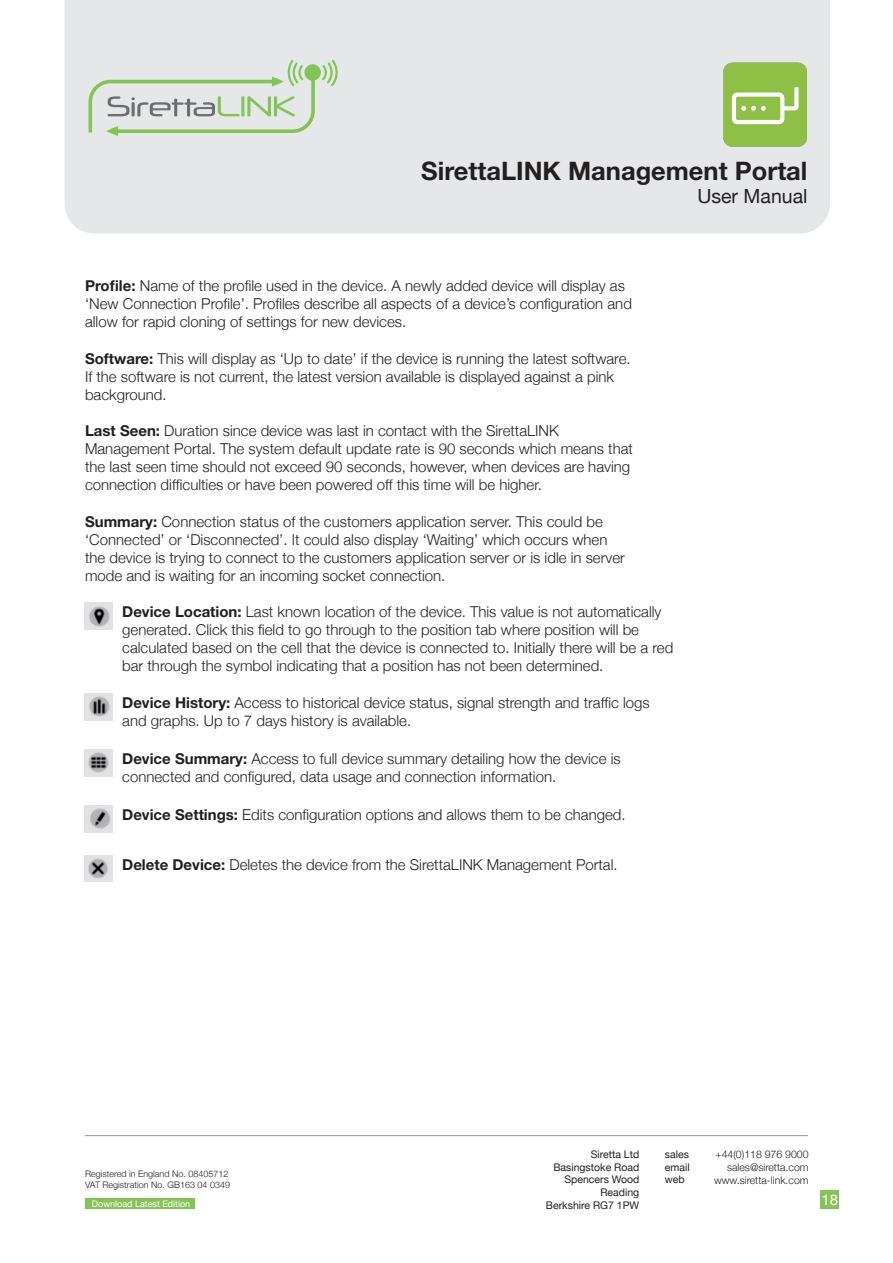
<style>
.page{position:relative;width:893px;height:1263px;background:#fff}
.page>*{position:absolute;margin:0;border:0;box-sizing:border-box;transform-origin:0 0}
.t1{font:700 25.5px "Helvetica Neue";color:#231f20}
.t2{font:19.5px "Helvetica Neue";color:#231f20}
.t3{font:300 15px/18px "Helvetica Neue";color:#231f20}
.t4{font:15px "Helvetica Neue";color:#fff}
.t5{font:10.5px/12.6px "Helvetica Neue";color:#231f20;text-align:right}
.t6{font:300 10.5px/12.6px "Helvetica Neue";color:#231f20;text-align:right}
.t7{font:300 9px/10.8px "Helvetica Neue";color:#231f20}
.t8{font:9px "Helvetica Neue";color:#fff}
.s1{font-weight:700}
</style>
<div class="page">
<div style="left:65px;top:0;width:765px;height:234px;background:#e6e7e9"></div>
<hr style="left:85px;top:1135px;width:723px;height:1px;background:#939598">
<div style="left:820px;top:1190px;width:19px;height:19px;background:#83c555"></div>
<img style="left:720px;top:60px;width:90px;height:88px">
<div style="left:85px;top:1198px;width:110px;height:11px;background:#83c555"></div>
<svg style="left:87px;top:60px;width:251px;height:76px;background:#d3ddce"></svg>
<img style="left:84px;top:603px;width:28px;height:26px">
<img style="left:84px;top:694px;width:28px;height:26px">
<img style="left:84px;top:750px;width:28px;height:26px">
<img style="left:84px;top:805px;width:28px;height:27px">
<img style="left:84px;top:855px;width:28px;height:27px">
<h1 class="t1" style="left:421px;top:155px;width:388px">SirettaLINK Management Portal</h1>
<h2 class="t2" style="left:697px;top:185px;width:112px">User Manual</h2>
<p class="t3" style="left:85px;top:276px;width:548px"><span class="s1">Profile:</span> Name of the profile used in the device. A newly added device will display as ‘New Connection Profile’. Profiles describe all aspects of a device’s configuration and allow for rapid cloning of settings for new devices.</p>
<p class="t3" style="left:85px;top:349px;width:547px"><span class="s1">Software:</span> This will display as ‘Up to date’ if the device is running the latest software.<br>If the software is not current, the latest version available is displayed against a pink background.</p>
<p class="t3" style="left:85px;top:421px;width:549px"><span class="s1">Last Seen:</span> Duration since device was last in contact with the SirettaLINK Management Portal. The system default update rate is 90 seconds which means that the last seen time should not exceed 90 seconds, however, when devices are having connection difficulties or have been powered off this time will be higher.</p>
<p class="t3" style="left:85px;top:512px;width:541px"><span class="s1">Summary:</span> Connection status of the customers application server. This could be ‘Connected’ or ‘Disconnected’. It could also display ‘Waiting’ which occurs when the device is trying to connect to the customers application server or is idle in server mode and is waiting for an incoming socket connection.</p>
<p class="t3" style="left:122px;top:603px;width:553px"><span class="s1">Device Location:</span> Last known location of the device. This value is not automatically generated. Click this field to go through to the position tab where position will be calculated based on the cell that the device is connected to. Initially there will be a red bar through the symbol indicating that a position has not been determined.</p>
<p class="t3" style="left:122px;top:694px;width:529px"><span class="s1">Device History:</span> Access to historical device status, signal strength and traffic logs and graphs. Up to 7 days history is available.</p>
<p class="t3" style="left:122px;top:750px;width:500px"><span class="s1">Device Summary:</span> Access to full device summary detailing how the device is connected and configured, data usage and connection information.</p>
<p class="t3" style="left:122px;top:805px;width:505px"><span class="s1">Device Settings:</span> Edits configuration options and allows them to be changed.</p>
<p class="t3" style="left:122px;top:855px;width:497px"><span class="s1">Delete Device:</span> Deletes the device from the SirettaLINK Management Portal.</p>
<p class="t7" style="left:85px;top:1168px;width:146px">Registered in England No. 08405712<br>VAT Registration No. GB163 04 0349</p>
<p class="t8" style="left:92px;top:1198px;width:100px">Download Latest Edition</p>
<p class="t5" style="left:546px;top:1148px;width:95px">Siretta Ltd<br>Basingstoke Road<br>Spencers Wood<br>Reading<br>Berkshire RG7 1PW</p>
<p class="t5" style="left:665px;top:1148px;width:26px;text-align:justify">sales email web</p>
<p class="t6" style="left:714px;top:1148px;width:96px">+44(0)118 976 9000 sales@siretta.com www.siretta-link.com</p>
<p class="t4" style="left:821px;top:1190px;width:18px">18</p>
</div>
